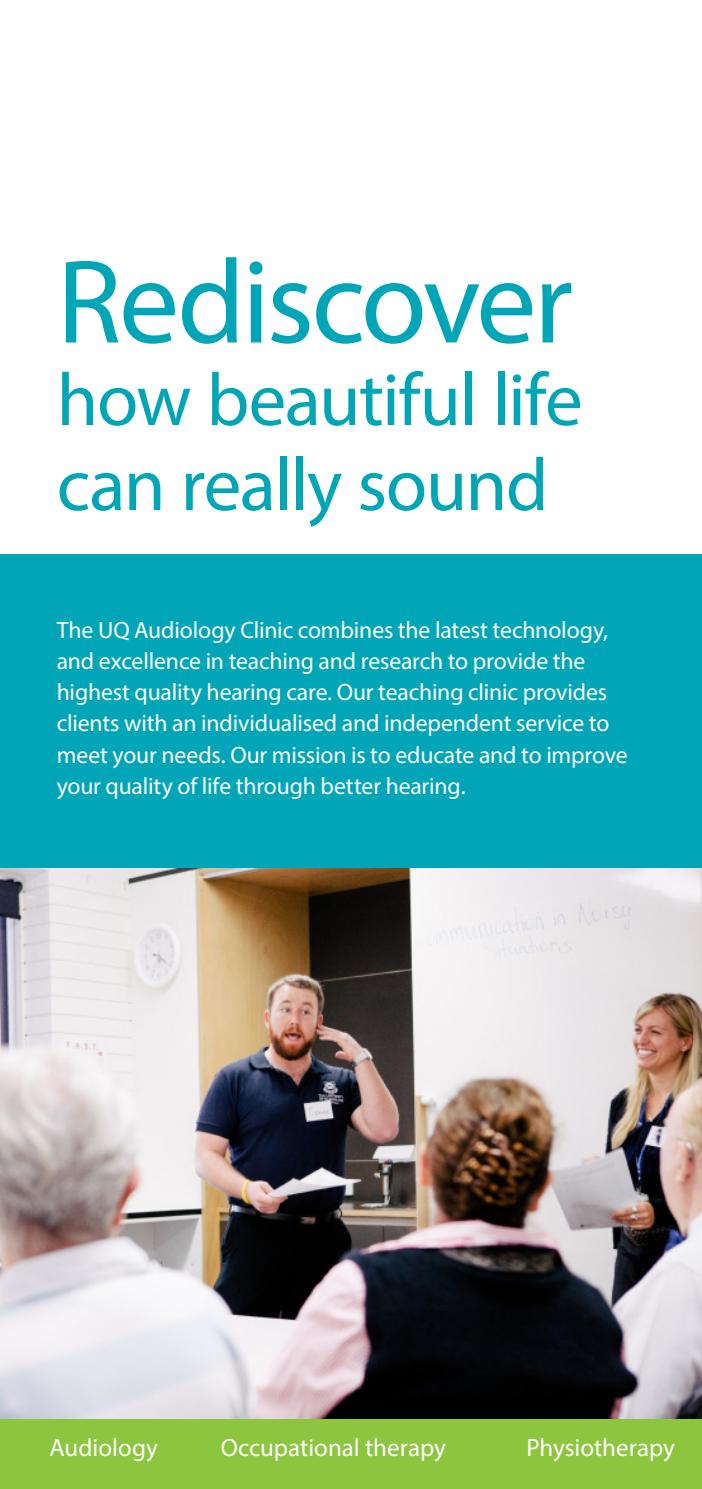
<style>
.page{position:relative;width:702px;height:1489px;background:#fff}
.page>*{position:absolute;margin:0;border:0;box-sizing:border-box;transform-origin:0 0}
.t1{font:120px "Myriad Pro";letter-spacing:-.025em;color:#00a6b7}
.t2{font:75px/85px "Myriad Pro";letter-spacing:-.02em;color:#00a6b7}
.t3{font:25px "Myriad Pro";color:#fff}
.Body_copy_1st_para{font:23.75px/31.2px "Myriad Pro";letter-spacing:-.01em;color:#fff}
</style>
<div class="page">
<div style="left:0;top:555px;width:702px;height:317px;background:#00a6b7"></div>
<div style="left:0;top:1417px;width:702px;height:71px;background:#8bc63e"></div>
<img style="left:0;top:868px;width:702px;height:549px">
<p class="t1" style="left:57px;top:228px;width:518px">Rediscover</p>
<p class="t2" style="left:57px;top:356px;width:527px">how beautiful life can really sound</p>
<p class="Body_copy_1st_para" style="left:57px;top:613px;width:572px">The UQ Audiology Clinic combines the latest technology, and excellence in teaching and research to provide the highest quality hearing care. Our teaching clinic provides clients with an individualised and independent service to meet your needs. Our mission is to educate and to improve your quality of life through better hearing.</p>
<p class="t3" style="left:50px;top:1432px;width:110px">Audiology</p>
<p class="t3" style="left:221px;top:1432px;width:227px">Occupational therapy</p>
<p class="t3" style="left:526px;top:1432px;width:150px">Physiotherapy</p>
</div>
